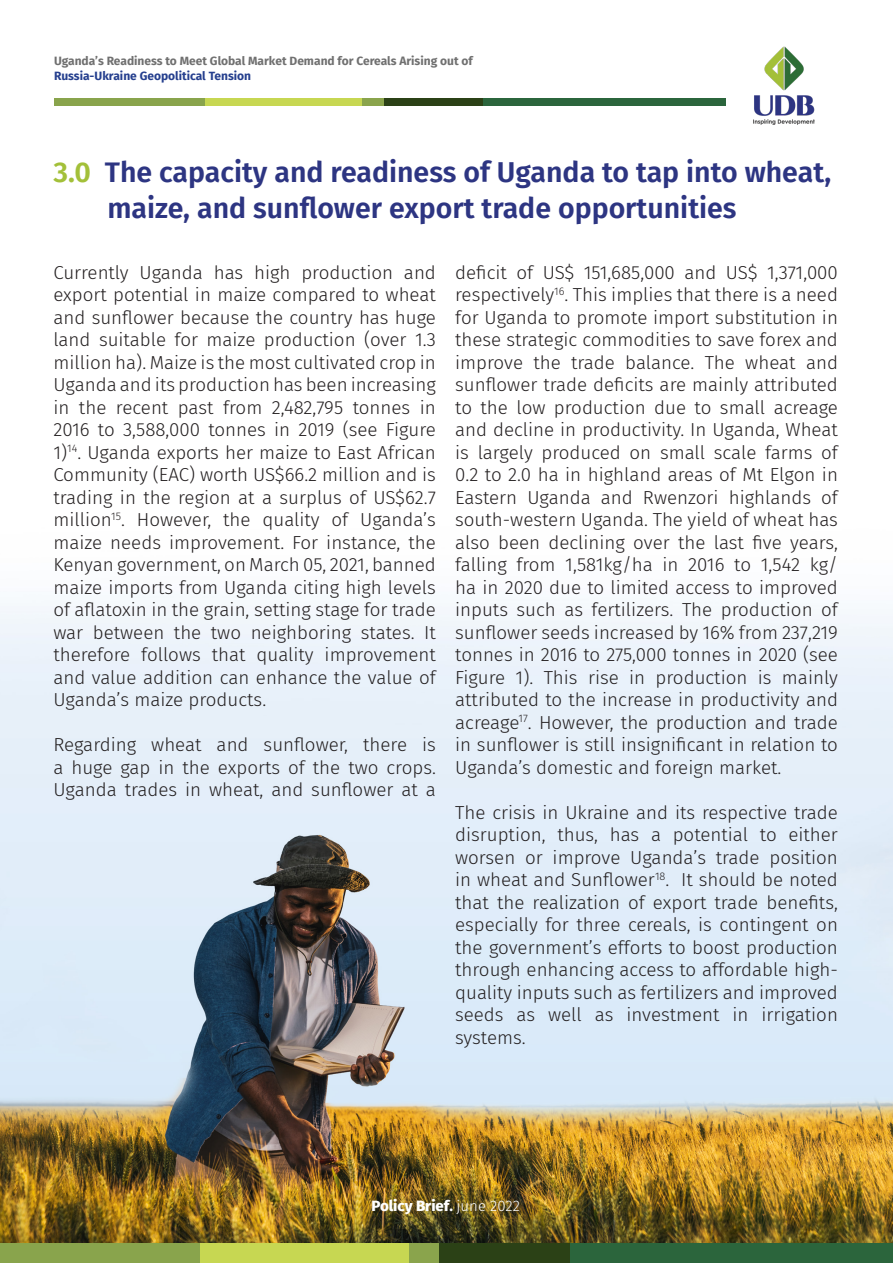
<style>
.page{position:relative;width:893px;height:1263px;background:#fff}
.page>*{position:absolute;margin:0;border:0;box-sizing:border-box;transform-origin:0 0}
.t1{font:600 28.5px/36px "Fira Sans";color:#2d3582}
.t2{font:300 18.75px/22.5px "Fira Sans";color:#231f20;text-align:justify}
.t3{font:800 15px "Fira Sans";color:#fff}
.t4{font:700 12px "Fira Sans";color:#707070}
.t5{font:700 12px "Fira Sans";color:#253f8e}
.s1{color:#a3c039}
.s2{font-weight:700}
.s3{font-weight:300}
</style>
<div class="page">
<img style="left:0;top:605px;width:893px;height:639px">
<div style="left:0;top:1244px;width:201px;height:19px;background:#89a44c"></div>
<div style="left:201px;top:1244px;width:208px;height:19px;background:#c7d752"></div>
<div style="left:409px;top:1244px;width:30px;height:19px;background:#8aa44c"></div>
<div style="left:439px;top:1244px;width:132px;height:19px;background:#2b4116"></div>
<div style="left:571px;top:1244px;width:322px;height:19px;background:#2b653c"></div>
<div style="left:54px;top:98px;width:151px;height:8px;background:#89a44c"></div>
<div style="left:205px;top:98px;width:157px;height:8px;background:#c7d752"></div>
<div style="left:362px;top:98px;width:22px;height:8px;background:#8aa44c"></div>
<div style="left:384px;top:98px;width:100px;height:8px;background:#2b4116"></div>
<div style="left:484px;top:98px;width:242px;height:8px;background:#2b653c"></div>
<img style="left:753px;top:46px;width:62px;height:79px">
<p class="t4" style="left:54px;top:51px;width:420px">Uganda’s Readiness to Meet Global Market Demand for Cereals Arising out of</p>
<p class="t5" style="left:54px;top:65px;width:199px">Russia-Ukraine Geopolitical Tension</p>
<h1 class="t1" style="left:107px;top:153px;width:725px;text-indent:-54px"><span class="s1">3.0</span> The capacity and readiness of Uganda to tap into wheat, maize, and sunflower export trade opportunities</h1>
<p class="t2" style="left:53px;top:261px;width:384px">Currently Uganda has high production and export potential in maize compared to wheat and sunflower because the country has huge land suitable for maize production (over 1.3 million ha). Maize is the most cultivated crop in Uganda and its production has been increasing in the recent past from 2,482,795 tonnes in 2016 to 3,588,000 tonnes in 2019 (see Figure 1)<sup>14</sup>. Uganda exports her maize to East African Community (EAC) worth US$66.2 million and is trading in the region at a surplus of US$62.7 million<sup>15</sup>. However, the quality of Uganda’s maize needs improvement. For instance, the Kenyan government, on March 05, 2021, banned maize imports from Uganda citing high levels of aflatoxin in the grain, setting stage for trade war between the two neighboring states. It therefore follows that quality improvement and value addition can enhance the value of Uganda’s maize products.</p>
<p class="t2" style="left:53px;top:733px;width:384px">Regarding wheat and sunflower, there is a huge gap in the exports of the two crops.<br>Uganda trades in wheat, and sunflower at a</p>
<p class="t2" style="left:455px;top:261px;width:384px">deficit of US$ 151,685,000 and US$ 1,371,000 respectively<sup>16</sup>. This implies that there is a need for Uganda to promote import substitution in these strategic commodities to save forex and improve the trade balance. The wheat and sunflower trade deficits are mainly attributed to the low production due to small acreage and decline in productivity. In Uganda, Wheat is largely produced on small scale farms of 0.2 to 2.0 ha in highland areas of Mt Elgon in Eastern Uganda and Rwenzori highlands of south-western Uganda. The yield of wheat has also been declining over the last five years, falling from 1,581kg/ha in 2016 to 1,542 kg/ ha in 2020 due to limited access to improved inputs such as fertilizers. The production of sunflower seeds increased by 16% from 237,219 tonnes in 2016 to 275,000 tonnes in 2020 (see Figure 1). This rise in production is mainly attributed to the increase in productivity and acreage<sup>17</sup>. However, the production and trade in sunflower is still insignificant in relation to Uganda’s domestic and foreign market.</p>
<p class="t2" style="left:455px;top:801px;width:384px">The crisis in Ukraine and its respective trade disruption, thus, has a potential to either worsen or improve Uganda’s trade position in wheat and Sunflower<sup>18</sup>. It should be noted that the realization of export trade benefits, especially for three cereals, is contingent on the government’s efforts to boost production through enhancing access to affordable high&shy;quality inputs such as fertilizers and improved seeds as well as investment in irrigation systems.</p>
<p class="t3" style="left:371px;top:1193px;width:150px">Policy Brief<span class="s2">.</span> <span class="s3">june 2022</span></p>
</div>
